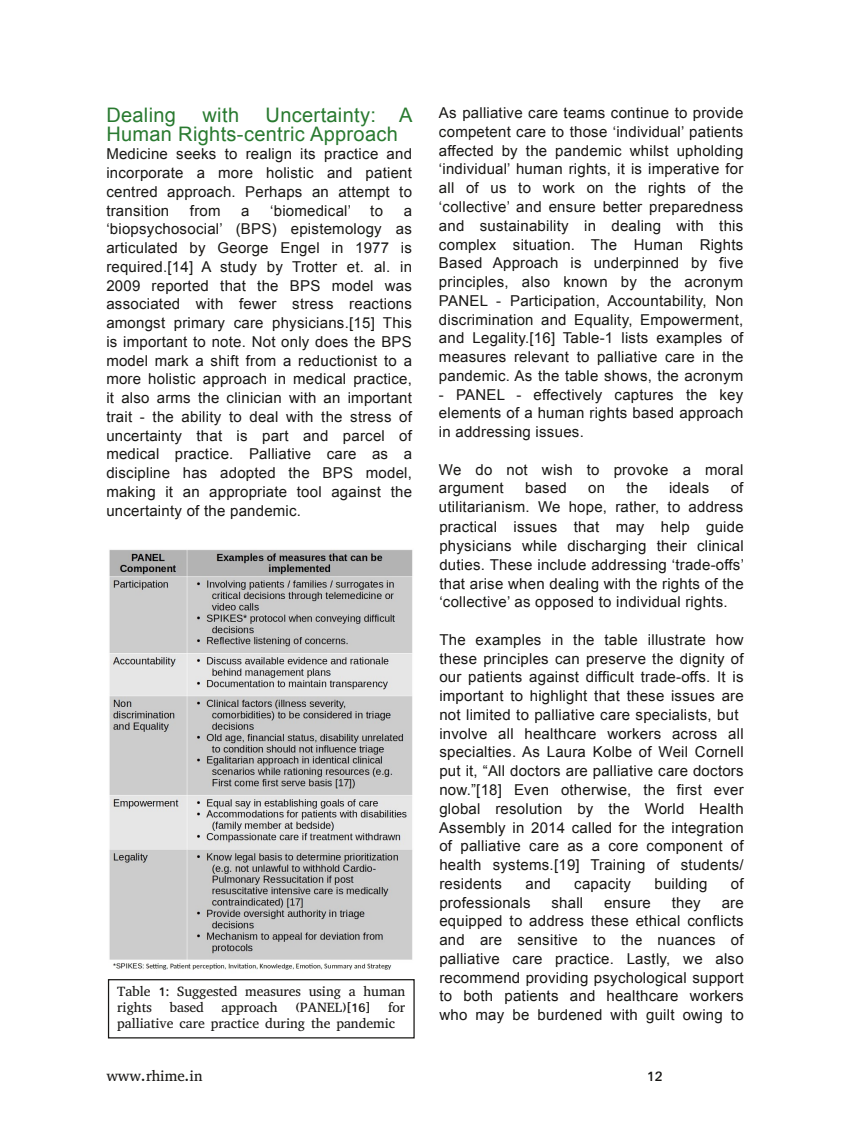
<style>
.page{position:relative;width:851px;height:1124px;background:#fff}
.page>*{position:absolute;margin:0;border:0;box-sizing:border-box;transform-origin:0 0}
.t1{font:20px/18.8px "Arial";letter-spacing:.015em;color:#297a30}
.t2{font:15px/18.8px "Arial";letter-spacing:.015em;color:#181715;text-align:justify}
.t3{font:15px "Abyssinica SIL";letter-spacing:-.005em;color:#181715}
.t4{font:13.75px/16.2px "Abyssinica SIL";letter-spacing:-.005em;color:#181715}
</style>
<div class="page">
<div style="left:108px;top:978px;width:306px;height:60px;border:1px solid #181715"></div>
<img style="left:109px;top:549px;width:304px;height:421px">
<h1 class="t1" style="left:106px;top:105px;width:308px;text-indent:159px">Uncertainty: A<br>Human Rights-centric Approach</h1>
<p class="t2" style="left:106px;top:145px;width:307px">Medicine seeks to realign its practice and incorporate a more holistic and patient centred approach. Perhaps an attempt to transition</p>
<h1 class="t1" style="left:106px;top:105px;width:71px">Dealing</h1>
<h1 class="t1" style="left:202px;top:105px;width:38px">with</h1>
<p class="t2" style="left:190px;top:201px;width:32px">from</p>
<p class="t2" style="left:241px;top:201px;width:10px">a</p>
<p class="t2" style="left:270px;top:201px;width:82px">‘biomedical’</p>
<p class="t2" style="left:370px;top:201px;width:14px">to</p>
<p class="t2" style="left:106px;top:201px;width:307px;text-indent:297px">a ‘biopsychosocial’ (BPS) epistemology as articulated by George Engel in 1977 is required.[14] A study by Trotter et. al. in 2009 reported that the BPS model was associated with fewer stress reactions amongst primary care physicians.[15] This is important to note. Not only does the BPS model mark a shift from a reductionist to a more holistic approach in medical practice, it also arms the clinician with an important trait - the ability to deal with the stress of uncertainty that is part and parcel of medical practice. Palliative care as a discipline has adopted the BPS model, making it an appropriate tool against the uncertainty of the pandemic.</p>
<p class="t4" style="left:117px;top:982px;width:289px">Table 1: Suggested measures using a human rights</p>
<p class="t4" style="left:117px;top:999px;width:289px;text-indent:271px">for palliative care practice during the pandemic</p>
<p class="t4" style="left:169px;top:999px;width:36px">based</p>
<p class="t4" style="left:221px;top:999px;width:58px">approach</p>
<p class="t4" style="left:295px;top:999px;width:77px">(PANEL)[16]</p>
<p class="t2" style="left:439px;top:104px;width:306px">As palliative care teams continue to provide competent care to those ‘individual’ patients affected by the pandemic whilst upholding ‘individual’ human rights, it is imperative for all of us to work on the rights of the ‘collective’ and ensure better preparedness and sustainability in dealing with this complex situation. The Human Rights Based Approach is underpinned by five principles, also known by the acronym PANEL - Participation, Accountability, Non discrimination and Equality, Empowerment, and Legality.[16] Table-1 lists examples of measures relevant to palliative care in the pandemic. As the table shows, the acronym</p>
<p class="t2" style="left:439px;top:385px;width:306px">- PANEL - effectively captures the key elements of a human rights based approach in addressing issues.</p>
<p class="t2" style="left:439px;top:460px;width:306px">We do not wish to provoke a moral argument</p>
<p class="t2" style="left:439px;top:479px;width:306px;text-align:right">of<br>utilitarianism. We hope, rather, to address</p>
<p class="t2" style="left:525px;top:479px;width:43px">based</p>
<p class="t2" style="left:588px;top:479px;width:18px">on</p>
<p class="t2" style="left:626px;top:479px;width:23px">the</p>
<p class="t2" style="left:669px;top:479px;width:42px">ideals</p>
<p class="t2" style="left:439px;top:517px;width:306px">practical issues that may help guide physicians while discharging their clinical duties. These include addressing ‘trade-offs’ that arise when dealing with the rights of the ‘collective’ as opposed to individual rights.</p>
<p class="t2" style="left:439px;top:630px;width:306px;text-align:left">The examples in the table illustrate how these principles can preserve the dignity of our patients against difficult trade-offs. It is important to highlight that these issues are not limited to palliative care specialists, but involve all healthcare workers across all specialties. As Laura Kolbe of Weil Cornell put it, “All doctors are palliative care doctors now.”[18] Even otherwise, the first ever global resolution by the World Health Assembly in 2014 called for the integration of palliative care as a core component of health systems.[19] Training of students/ residents</p>
<p class="t2" style="left:525px;top:874px;width:27px">and</p>
<p class="t2" style="left:574px;top:874px;width:58px">capacity</p>
<p class="t2" style="left:654px;top:874px;width:55px">building</p>
<p class="t2" style="left:730px;top:874px;width:14px">of</p>
<p class="t2" style="left:439px;top:892px;width:93px">professionals</p>
<p class="t2" style="left:551px;top:892px;width:33px">shall</p>
<p class="t2" style="left:604px;top:892px;width:48px">ensure</p>
<p class="t2" style="left:671px;top:892px;width:31px">they</p>
<p class="t2" style="left:439px;top:892px;width:306px;text-indent:282px">are equipped to address these ethical conflicts and are sensitive to the nuances of palliative care practice. Lastly, we also recommend providing psychological support to both patients and healthcare workers who may be burdened with guilt owing to</p>
<p class="t3" style="left:106px;top:1065px;width:98px">www.rhime.in</p>
<p class="t3" style="left:646px;top:1065px;width:18px">12</p>
</div>
